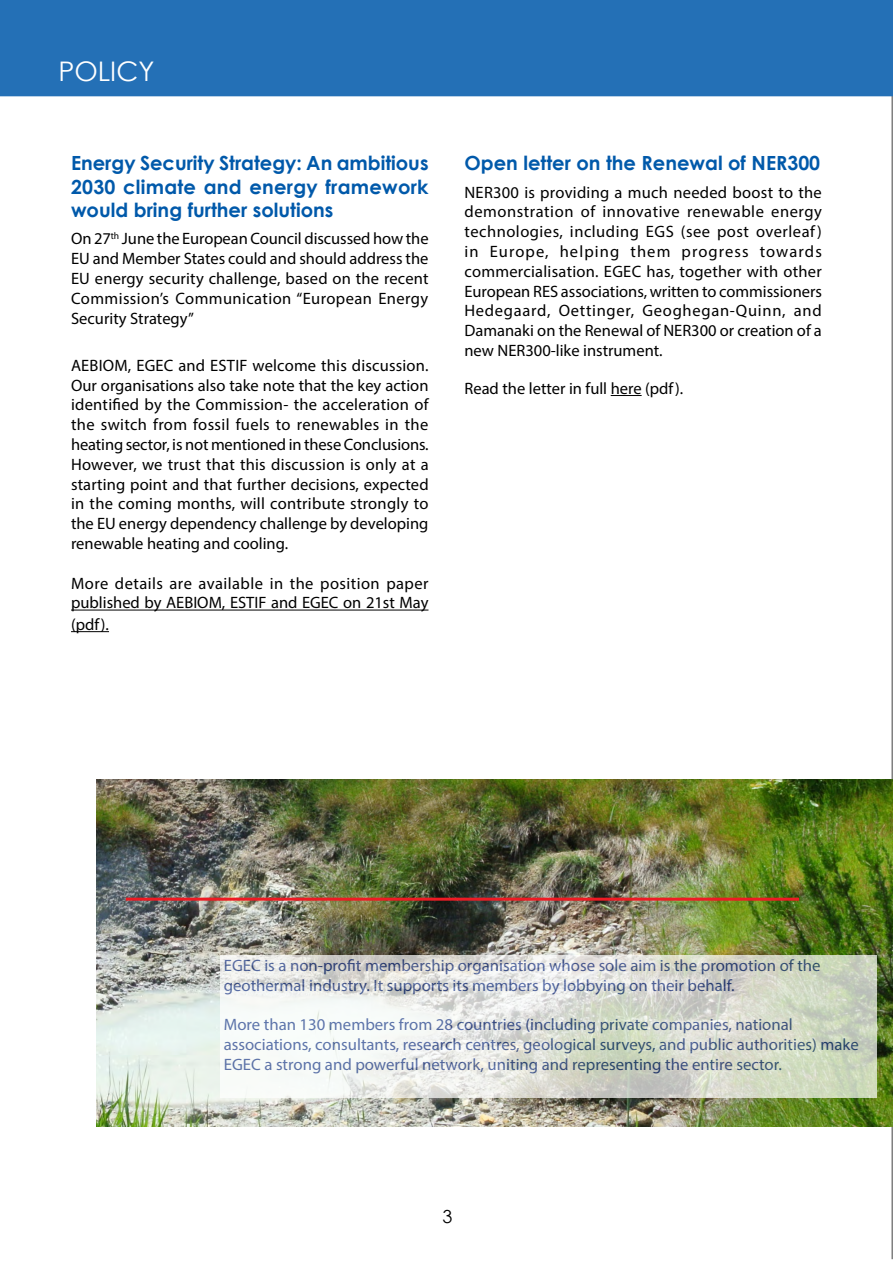
<style>
.page{position:relative;width:893px;height:1263px;background:#fff}
.page>*{position:absolute;margin:0;border:0;box-sizing:border-box;transform-origin:0 0}
.t1{font:27px "Century Gothic";color:#fff}
.t2{font:700 19.5px/23.4px "Century Gothic";color:#0059aa;text-align:justify}
.t3{font:18px "Century Gothic";color:#000}
.t4{font:16.5px/19.8px "Myriad Pro";color:#000;text-align:justify}
.t5{font:16.5px/19.8px "Myriad Pro";color:#25408f}
.t6{font:16.5px/19.8px "Myriad Pro";letter-spacing:.02em;color:#000}
</style>
<div class="page">
<hr style="left:891px;top:3px;width:2px;height:1256px;background:#808080">
<hr style="left:71px;top:610px;width:357px;height:1px;background:#000">
<hr style="left:71px;top:631px;width:38px;height:1px;background:#000">
<hr style="left:611px;top:395px;width:31px;height:1px;background:#000">
<div style="left:0;top:0;width:893px;height:96px;background:#2470b6"></div>
<img style="left:96px;top:780px;width:797px;height:346px">
<hr style="left:126px;top:898px;width:673px;height:3px;background:#ed1b24">
<svg style="left:221px;top:955px;width:656px;height:143px"></svg>
<h1 class="t1" style="left:58px;top:52px;width:97px">POLICY</h1>
<p class="t2" style="left:71px;top:151px;width:359px">Energy Security Strategy: An ambitious 2030 climate and energy framework would bring further solutions</p>
<p class="t4" style="left:71px;top:229px;width:359px">On 27<sup>th</sup> June the European Council discussed how the EU and Member States could and should address the EU energy security challenge, based on the recent Commission’s Communication “European Energy Security Strategy”</p>
<p class="t4" style="left:71px;top:355px;width:359px">AEBIOM, EGEC and ESTIF welcome this discussion.<br>Our organisations also take note that the key action identified by the Commission- the acceleration of the switch from fossil fuels to renewables in the heating sector, is not mentioned in these Conclusions.<br>However, we trust that this discussion is only at a starting point and that further decisions, expected in the coming months, will contribute strongly to the EU energy dependency challenge by developing renewable heating and cooling.</p>
<p class="t6" style="left:71px;top:573px;width:359px">More details are available in the position paper published by AEBIOM, ESTIF and EGEC on 21st May</p>
<p class="t4" style="left:71px;top:614px;width:39px">(pdf).</p>
<p class="t2" style="left:464px;top:151px;width:357px">Open letter on the Renewal of NER300</p>
<p class="t4" style="left:464px;top:182px;width:359px">NER300 is providing a much needed boost to the demonstration of innovative renewable energy technologies, including EGS (see post overleaf) in Europe, helping them progress towards commercialisation. EGEC has, together with other European RES associations, written to commissioners Hedegaard, Oettinger, Geoghegan-Quinn, and Damanaki on the Renewal of NER300 or creation of a new NER300-like instrument.</p>
<p class="t4" style="left:464px;top:378px;width:220px">Read the letter in full here (pdf).</p>
<p class="t5" style="left:224px;top:955px;width:598px">EGEC is a non-profit membership organisation whose sole aim is the promotion of the geothermal industry. It supports its members by lobbying on their behalf.</p>
<p class="t5" style="left:224px;top:1015px;width:636px">More than 130 members from 28 countries (including private companies, national associations, consultants, research centres, geological surveys, and public authorities) make<br>EGEC a strong and powerful network, uniting and representing the entire sector.</p>
<p class="t3" style="left:442px;top:1204px;width:11px">3</p>
</div>
